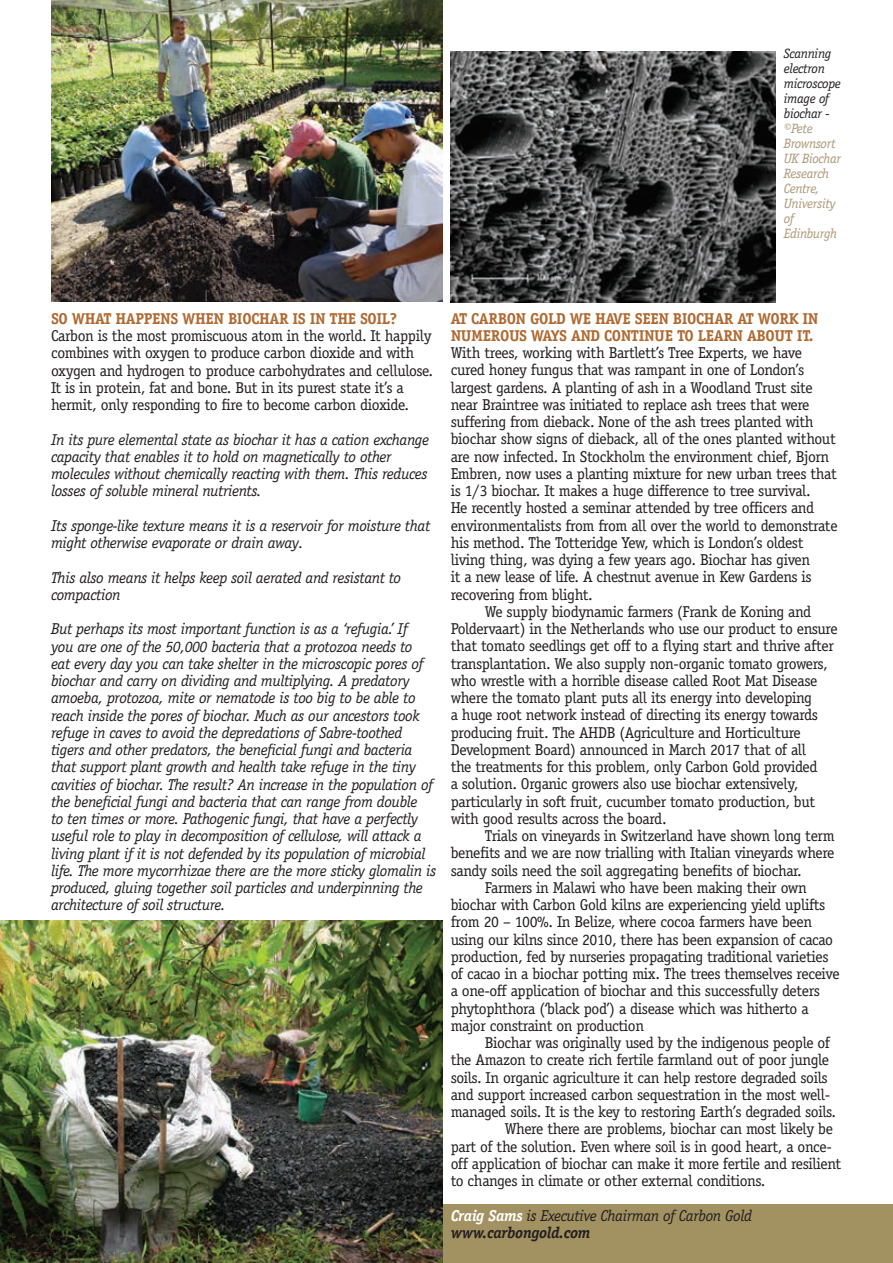
<style>
.page{position:relative;width:893px;height:1263px;background:#fff}
.page>*{position:absolute;margin:0;border:0;box-sizing:border-box;transform-origin:0 0}
.t1{font:15.75px/17.2px "Officina Serif";letter-spacing:-.025em;color:#231f20}
.t2{font:italic 15.75px/17.2px "Officina Serif";letter-spacing:-.025em;color:#231f20}
.t3{font:700 15.75px/17.2px "Officina Serif";letter-spacing:-.025em;color:#ae6a32}
.t4{font:italic 13.5px/15px "Officina Serif";letter-spacing:-.025em;color:#ac9878}
.t5{font:italic 13.5px/15px "Officina Serif";letter-spacing:-.025em;color:#231f20}
.s1{font-weight:700;color:#fff}
.s2{font-weight:700}
</style>
<div class="page">
<div style="left:0;top:1204px;width:893px;height:59px;background:#a29161"></div>
<img style="left:1px;top:920px;width:441px;height:343px">
<img style="left:51px;top:0;width:391px;height:302px">
<img style="left:451px;top:51px;width:324px;height:251px">
<p class="t5" style="left:784px;top:46px;width:58px">Scanning electron microscope image of biochar -</p>
<p class="t4" style="left:784px;top:121px;width:59px">©Pete<br>Brownsort<br>UK Biochar<br>Research<br>Centre,<br>University of<br>Edinburgh</p>
<p class="t3" style="left:51px;top:310px;width:347px">SO WHAT HAPPENS WHEN BIOCHAR IS IN THE SOIL?</p>
<p class="t1" style="left:51px;top:327px;width:384px">Carbon is the most promiscuous atom in the world. It happily combines with oxygen to produce carbon dioxide and with oxygen and hydrogen to produce carbohydrates and cellulose.<br>It is in protein, fat and bone. But in its purest state it’s a hermit, only responding to fire to become carbon dioxide.</p>
<p class="t2" style="left:51px;top:431px;width:380px">In its pure elemental state as biochar it has a cation exchange capacity that enables it to hold on magnetically to other molecules without chemically reacting with them. This reduces losses of soluble mineral nutrients.</p>
<p class="t2" style="left:51px;top:517px;width:381px">Its sponge-like texture means it is a reservoir for moisture that might otherwise evaporate or drain away.</p>
<p class="t2" style="left:51px;top:569px;width:352px">This also means it helps keep soil aerated and resistant to compaction</p>
<p class="t2" style="left:51px;top:620px;width:387px">But perhaps its most important function is as a ‘refugia.’ If<br>you are one of the 50,000 bacteria that a protozoa needs to<br>eat every day you can take shelter in the microscopic pores of biochar and carry on dividing and multiplying. A predatory amoeba, protozoa, mite or nematode is too big to be able to reach inside the pores of biochar. Much as our ancestors took refuge in caves to avoid the depredations of Sabre-toothed tigers and other predators, the beneficial fungi and bacteria that support plant growth and health take refuge in the tiny cavities of biochar. The result? An increase in the population of the beneficial fungi and bacteria that can range from double<br>to ten times or more. Pathogenic fungi, that have a perfectly useful role to play in decomposition of cellulose, will attack a living plant if it is not defended by its population of microbial life. The more mycorrhizae there are the more sticky glomalin is produced, gluing together soil particles and underpinning the architecture of soil structure.</p>
<p class="t3" style="left:451px;top:310px;width:369px">AT CARBON GOLD WE HAVE SEEN BIOCHAR AT WORK IN<br>NUMEROUS WAYS AND CONTINUE TO LEARN ABOUT IT.</p>
<p class="t1" style="left:451px;top:344px;width:353px">With trees, working with Bartlett’s Tree Experts, we have</p>
<p class="t1" style="left:451px;top:361px;width:355px">cured honey fungus that was rampant in one of London’s</p>
<p class="t1" style="left:451px;top:379px;width:364px">largest gardens. A planting of ash in a Woodland Trust site</p>
<p class="t1" style="left:451px;top:396px;width:360px">near Braintree was initiated to replace ash trees that were</p>
<p class="t1" style="left:451px;top:413px;width:364px">suffering from dieback. None of the ash trees planted with</p>
<p class="t1" style="left:451px;top:430px;width:387px">biochar show signs of dieback, all of the ones planted without</p>
<p class="t1" style="left:451px;top:448px;width:380px">are now infected. In Stockholm the environment chief, Bjorn</p>
<p class="t1" style="left:451px;top:465px;width:388px">Embren, now uses a planting mixture for new urban trees that</p>
<p class="t1" style="left:451px;top:482px;width:362px">is 1/3 biochar. It makes a huge difference to tree survival.</p>
<p class="t1" style="left:451px;top:499px;width:365px">He recently hosted a seminar attended by tree officers and</p>
<p class="t1" style="left:451px;top:517px;width:388px">environmentalists from from all over the world to demonstrate</p>
<p class="t1" style="left:451px;top:534px;width:354px">his method. The Totteridge Yew, which is London’s oldest</p>
<p class="t1" style="left:451px;top:551px;width:361px">living thing, was dying a few years ago. Biochar has given</p>
<p class="t1" style="left:451px;top:568px;width:362px">it a new lease of life. A chestnut avenue in Kew Gardens is</p>
<p class="t1" style="left:451px;top:586px;width:144px">recovering from blight.</p>
<p class="t1" style="left:485px;top:603px;width:328px">We supply biodynamic farmers (Frank de Koning and</p>
<p class="t1" style="left:451px;top:620px;width:388px">Poldervaart) in the Netherlands who use our product to ensure</p>
<p class="t1" style="left:451px;top:637px;width:385px">that tomato seedlings get off to a flying start and thrive after</p>
<p class="t1" style="left:451px;top:655px;width:378px">transplantation. We also supply non-organic tomato growers,</p>
<p class="t1" style="left:451px;top:672px;width:368px">who wrestle with a horrible disease called Root Mat Disease</p>
<p class="t1" style="left:451px;top:689px;width:363px">where the tomato plant puts all its energy into developing</p>
<p class="t1" style="left:451px;top:706px;width:369px">a huge root network instead of directing its energy towards</p>
<p class="t1" style="left:451px;top:724px;width:352px">producing fruit. The AHDB (Agriculture and Horticulture</p>
<p class="t1" style="left:451px;top:741px;width:357px">Development Board) announced in March 2017 that of all</p>
<p class="t1" style="left:451px;top:758px;width:368px">the treatments for this problem, only Carbon Gold provided</p>
<p class="t1" style="left:451px;top:775px;width:349px">a solution. Organic growers also use biochar extensively,</p>
<p class="t1" style="left:451px;top:793px;width:366px">particularly in soft fruit, cucumber tomato production, but</p>
<p class="t1" style="left:451px;top:810px;width:217px">with good results across the board.</p>
<p class="t1" style="left:485px;top:827px;width:351px">Trials on vineyards in Switzerland have shown long term</p>
<p class="t1" style="left:451px;top:844px;width:385px">benefits and we are now trialling with Italian vineyards where</p>
<p class="t1" style="left:451px;top:862px;width:353px">sandy soils need the soil aggregating benefits of biochar.</p>
<p class="t1" style="left:485px;top:879px;width:324px">Farmers in Malawi who have been making their own</p>
<p class="t1" style="left:451px;top:896px;width:376px">biochar with Carbon Gold kilns are experiencing yield uplifts</p>
<p class="t1" style="left:451px;top:913px;width:363px">from 20 – 100%. In Belize, where cocoa farmers have been</p>
<p class="t1" style="left:451px;top:931px;width:384px">using our kilns since 2010, there has been expansion of cacao</p>
<p class="t1" style="left:451px;top:948px;width:379px">production, fed by nurseries propagating traditional varieties</p>
<p class="t1" style="left:451px;top:965px;width:390px">of cacao in a biochar potting mix. The trees themselves receive</p>
<p class="t1" style="left:451px;top:982px;width:371px">a one-off application of biochar and this successfully deters</p>
<p class="t1" style="left:451px;top:1000px;width:359px">phytophthora (‘black pod’) a disease which was hitherto a</p>
<p class="t1" style="left:451px;top:1017px;width:195px">major constraint on production</p>
<p class="t1" style="left:485px;top:1034px;width:347px">Biochar was originally used by the indigenous people of</p>
<p class="t1" style="left:451px;top:1051px;width:380px">the Amazon to create rich fertile farmland out of poor jungle</p>
<p class="t1" style="left:451px;top:1069px;width:378px">soils. In organic agriculture it can help restore degraded soils</p>
<p class="t1" style="left:451px;top:1086px;width:381px">and support increased carbon sequestration in the most well-</p>
<p class="t1" style="left:451px;top:1103px;width:387px">managed soils. It is the key to restoring Earth’s degraded soils.</p>
<p class="t1" style="left:505px;top:1120px;width:330px">Where there are problems, biochar can most likely be</p>
<p class="t1" style="left:451px;top:1138px;width:383px">part of the solution. Even where soil is in good heart, a once-</p>
<p class="t1" style="left:451px;top:1155px;width:392px">off application of biochar can make it more fertile and resilient</p>
<p class="t1" style="left:451px;top:1172px;width:316px">to changes in climate or other external conditions.</p>
<p class="t2" style="left:451px;top:1207px;width:303px"><span class="s1">Craig Sams</span> is Executive Chairman of Carbon Gold <span class="s2">www.carbongold.com</span></p>
</div>
